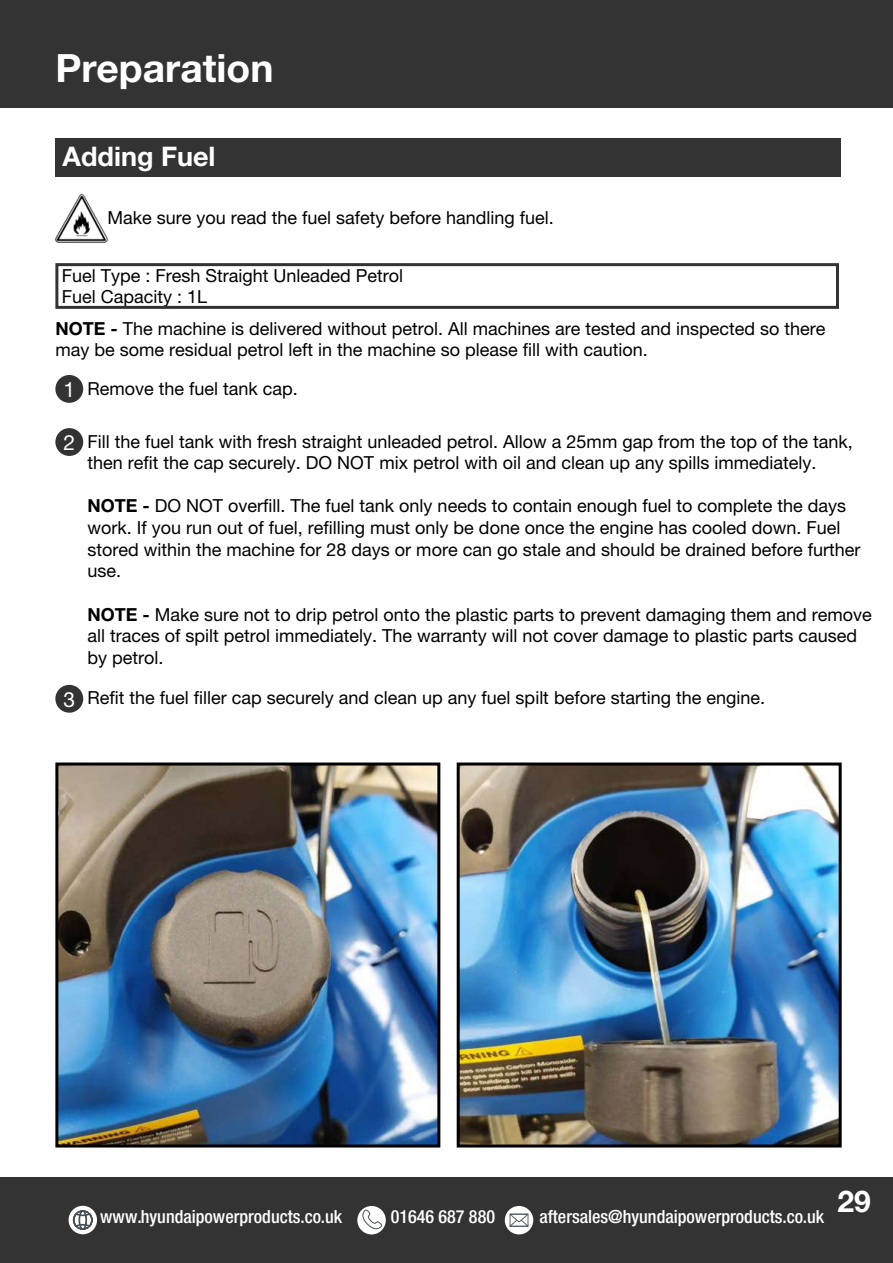
<style>
.page{position:relative;width:893px;height:1263px;background:#fff}
.page>*{position:absolute;margin:0;border:0;box-sizing:border-box;transform-origin:0 0}
.t1{font:700 39px "Helvetica Neue LT Pro";color:#fff}
.t2{font:700 30px "Helvetica Neue LT Pro";color:#fff}
.t3{font:700 27px "Helvetica Neue LT Pro";color:#fff}
.t4{font:21px "Helvetica Neue LT Pro";color:#fff}
.t5{font:500 condensed 18.15px "Helvetica Neue LT Pro";color:#fff}
.t6{font:18px/21.6px "Helvetica Neue LT Pro";color:#000}
.s1{font-weight:700}
.s2{font-size:21px;color:#fff}
</style>
<div class="page">
<div style="left:0;top:1178px;width:893px;height:85px;background:#323332"></div>
<div style="left:69px;top:1206px;width:28px;height:28px;background:#fff;border-radius:50%"></div>
<svg style="left:505px;top:1206px;width:28px;height:28px"></svg>
<svg style="left:510px;top:1214px;width:18px;height:13px"></svg>
<div style="left:357px;top:1206px;width:29px;height:28px;background:#fff;border-radius:50%"></div>
<svg style="left:73px;top:1210px;width:20px;height:20px"></svg>
<svg style="left:360px;top:1208px;width:22px;height:21px"></svg>
<div style="left:0;top:0;width:893px;height:107px;background:#323332"></div>
<div style="left:55px;top:138px;width:786px;height:39px;background:#323332"></div>
<div style="left:55px;top:263px;width:784px;height:46px;border:3px solid #323332"></div>
<div style="left:55px;top:375px;width:28px;height:28px;background:#323332;border-radius:50%"></div>
<div style="left:55px;top:428px;width:28px;height:28px;background:#323332;border-radius:50%"></div>
<div style="left:55px;top:685px;width:28px;height:28px;background:#323332;border-radius:50%"></div>
<img style="left:55px;top:193px;width:54px;height:50px">
<img style="left:59px;top:766px;width:377px;height:377px">
<div style="left:55px;top:762px;width:385px;height:385px;border:3px solid #000"></div>
<img style="left:461px;top:766px;width:377px;height:377px">
<div style="left:457px;top:762px;width:385px;height:385px;border:3px solid #000"></div>
<h1 class="t1" style="left:55px;top:44px;width:220px">Preparation</h1>
<h3 class="t3" style="left:63px;top:139px;width:154px">Adding Fuel</h3>
<p class="t6" style="left:107px;top:206px;width:448px">Make sure you read the fuel safety before handling fuel.</p>
<p class="t6" style="left:62px;top:264px;width:343px">Fuel Type : Fresh Straight Unleaded Petrol<br>Fuel Capacity : 1L</p>
<p class="t6" style="left:55px;top:317px;width:772px"><span class="s1">NOTE -</span> The machine is delivered without petrol. All machines are tested and inspected so there may be some residual petrol left in the machine so please fill with caution.</p>
<p class="t6" style="left:64px;top:377px;width:236px"><span class="s2">1</span> Remove the fuel tank cap.</p>
<p class="t6" style="left:88px;top:430px;width:767px">Fill the fuel tank with fresh straight unleaded petrol. Allow a 25mm gap from the top of the tank, then refit the cap securely. DO NOT mix petrol with oil and clean up any spills immediately.</p>
<p class="t6" style="left:88px;top:495px;width:774px"><span class="s1">NOTE -</span> DO NOT overfill. The fuel tank only needs to contain enough fuel to complete the days work. If you run out of fuel, refilling must only be done once the engine has cooled down. Fuel stored within the machine for 28 days or more can go stale and should be drained before further use.</p>
<p class="t6" style="left:88px;top:603px;width:786px"><span class="s1">NOTE -</span> Make sure not to drip petrol onto the plastic parts to prevent damaging them and remove all traces of spilt petrol immediately. The warranty will not cover damage to plastic parts caused by petrol.</p>
<p class="t4" style="left:64px;top:430px;width:13px">2</p>
<p class="t6" style="left:64px;top:687px;width:703px"><span class="s2">3</span> Refit the fuel filler cap securely and clean up any fuel spilt before starting the engine.</p>
<p class="t5" style="left:100px;top:1206px;width:244px">www.hyundaipowerproducts.co.uk</p>
<p class="t5" style="left:391px;top:1206px;width:106px">01646 687 880</p>
<p class="t5" style="left:539px;top:1206px;width:286px">aftersales@hyundaipowerproducts.co.uk</p>
<h2 class="t2" style="left:837px;top:1182px;width:35px">29</h2>
</div>
